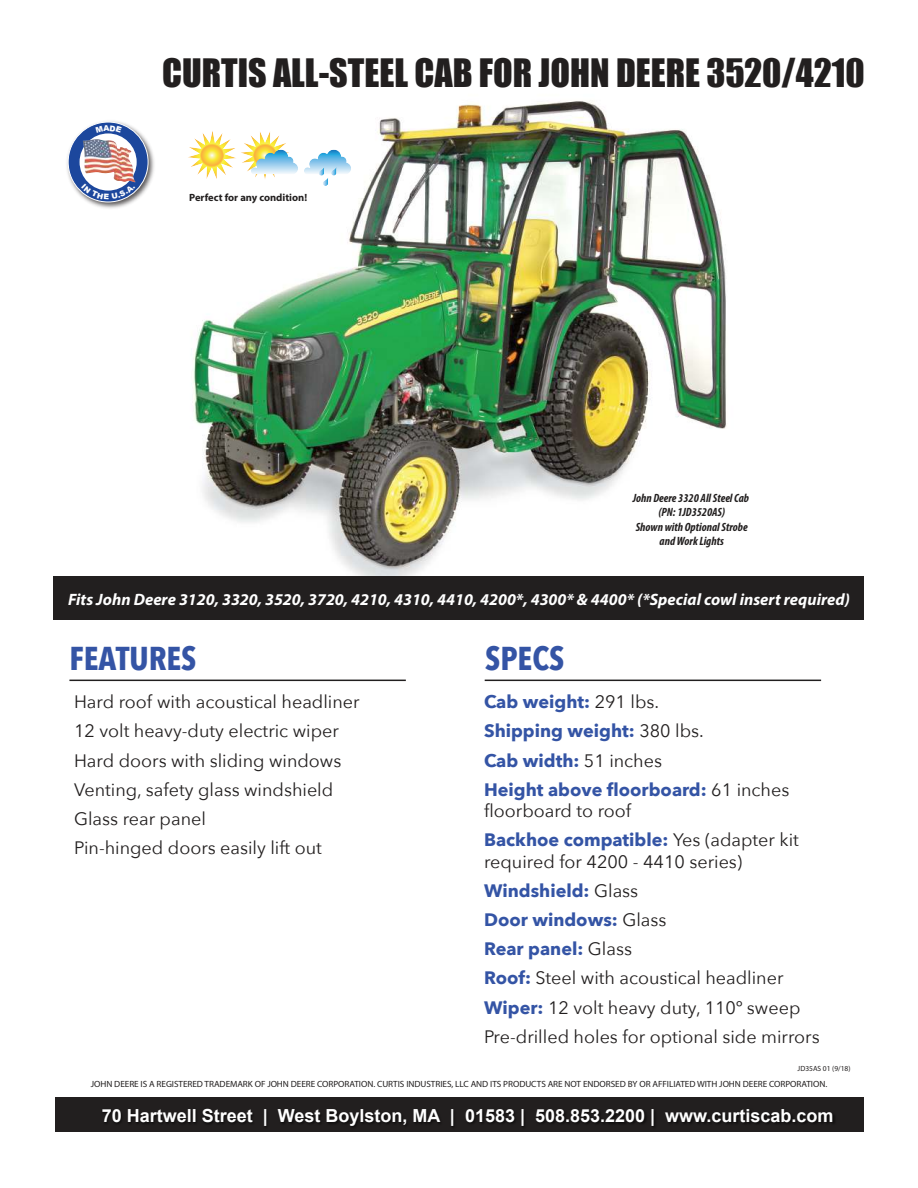
<style>
.page{position:relative;width:918px;height:1188px;background:#fff}
.page>*{position:absolute;margin:0;border:0;box-sizing:border-box;transform-origin:0 0}
.t1{font:36px "Impact";color:#221f1f}
.t2{font:700 33px "Avenir Next Condensed";color:#3454a5}
.t3{font:18px/29.1px "Avenir Next";color:#221f1f}
.t4{font:700 18px/29.1px "Avenir Next";color:#3454a5}
.t5{font:700 18px "Arial";color:#fff}
.t6{font:italic 700 16.5px "Myriad Pro";color:#fff}
.t7{font:italic 700 condensed 12px/14.4px "Myriad Pro";color:#221f1f;text-align:center}
.t8{font:700 10.5px "Myriad Pro";color:#221f1f}
.t9{font:9px "Myriad Pro";letter-spacing:-.005em;color:#221f1f}
.t10{font:7.5px "Myriad Pro";color:#221f1f}
.s1{font-weight:400;color:#221f1f}
.s2{font-weight:700;color:#3454a5}
</style>
<div class="page">
<img style="left:157px;top:101px;width:604px;height:476px">
<div style="left:55px;top:1097px;width:808px;height:35px;background:#221f1f"></div>
<div style="left:53px;top:577px;width:810px;height:43px;background:#221f1f"></div>
<img style="left:67px;top:121px;width:87px;height:88px">
<div style="left:68px;top:122px;width:80px;height:80px;background:#1c479d;border-radius:50%"></div>
<div style="left:68px;top:122px;width:80px;height:80px;border:1px solid #fff;border-radius:50%"></div>
<div style="left:79px;top:133px;width:58px;height:58px;background:#fff;border-radius:50%"></div>
<div style="left:78px;top:132px;width:60px;height:60px;border:2px solid #1c479d;border-radius:50%"></div>
<img style="left:83px;top:139px;width:53px;height:43px">
<img style="left:187px;top:130px;width:50px;height:50px">
<img style="left:200px;top:143px;width:24px;height:25px">
<img style="left:240px;top:131px;width:50px;height:49px">
<img style="left:253px;top:143px;width:24px;height:7px">
<img style="left:251px;top:150px;width:47px;height:25px">
<img style="left:304px;top:150px;width:47px;height:25px">
<svg style="left:319px;top:167px;width:18px;height:19px"></svg>
<hr style="left:69px;top:680px;width:337px;height:1px;background:#221f1f">
<hr style="left:485px;top:680px;width:336px;height:1px;background:#221f1f">
<svg style="left:96px;top:125px;width:26px;height:8px"></svg>
<svg style="left:81px;top:184px;width:54px;height:15px"></svg>
<h1 class="t1" style="left:162px;top:54px;width:704px">CURTIS ALL-STEEL CAB FOR JOHN DEERE 3520/4210</h1>
<p class="t8" style="left:189px;top:193px;width:120px">Perfect for any condition!</p>
<p class="t7" style="left:633px;top:492px;width:118px">John Deere 3320 All Steel Cab (PN: 1JD3520AS)<br>Shown with Optional Strobe and Work Lights</p>
<p class="t6" style="left:68px;top:594px;width:783px">Fits John Deere 3120, 3320, 3520, 3720, 4210, 4310, 4410, 4200*, 4300* &amp; 4400* (*Special cowl insert required)</p>
<h2 class="t2" style="left:69px;top:639px;width:129px">FEATURES</h2>
<p class="t3" style="left:74px;top:689px;width:287px">Hard roof with acoustical headliner<br>12 volt heavy-duty electric wiper<br>Hard doors with sliding windows<br>Venting, safety glass windshield<br>Glass rear panel<br>Pin-hinged doors easily lift out</p>
<h2 class="t2" style="left:485px;top:639px;width:81px">SPECS</h2>
<p class="t4" style="left:484px;top:689px;width:307px">Cab weight: <span class="s1">291 lbs.<br></span>Shipping weight: <span class="s1">380 lbs.<br></span>Cab width: <span class="s1">51 inches<br></span>Height above floorboard: <span class="s1">61 inches</span></p>
<p class="t3" style="left:484px;top:796px;width:316px">floorboard to roof<br><span class="s2">Backhoe compatible:</span> Yes (adapter kit</p>
<p class="t3" style="left:484px;top:849px;width:337px">required for 4200 - 4410 series)<br><span class="s2">Windshield:</span> Glass<br><span class="s2">Door windows:</span> Glass<br><span class="s2">Rear panel:</span> Glass<br><span class="s2">Roof:</span> Steel with acoustical headliner<br><span class="s2">Wiper:</span> 12 volt heavy duty, 110º sweep<br>Pre-drilled holes for optional side mirrors</p>
<p class="t9" style="left:91px;top:1081px;width:738px">JOHN DEERE IS A REGISTERED TRADEMARK OF JOHN DEERE CORPORATION. CURTIS INDUSTRIES, LLC AND ITS PRODUCTS ARE NOT ENDORSED BY OR AFFILIATED WITH JOHN DEERE CORPORATION.</p>
<p class="t10" style="left:798px;top:1066px;width:55px">JD35AS 01 (9/18)</p>
<p class="t5" style="left:102px;top:1109px;width:733px">70 Hartwell Street | West Boylston, MA | 01583 | 508.853.2200 | www.curtiscab.com</p>
</div>
